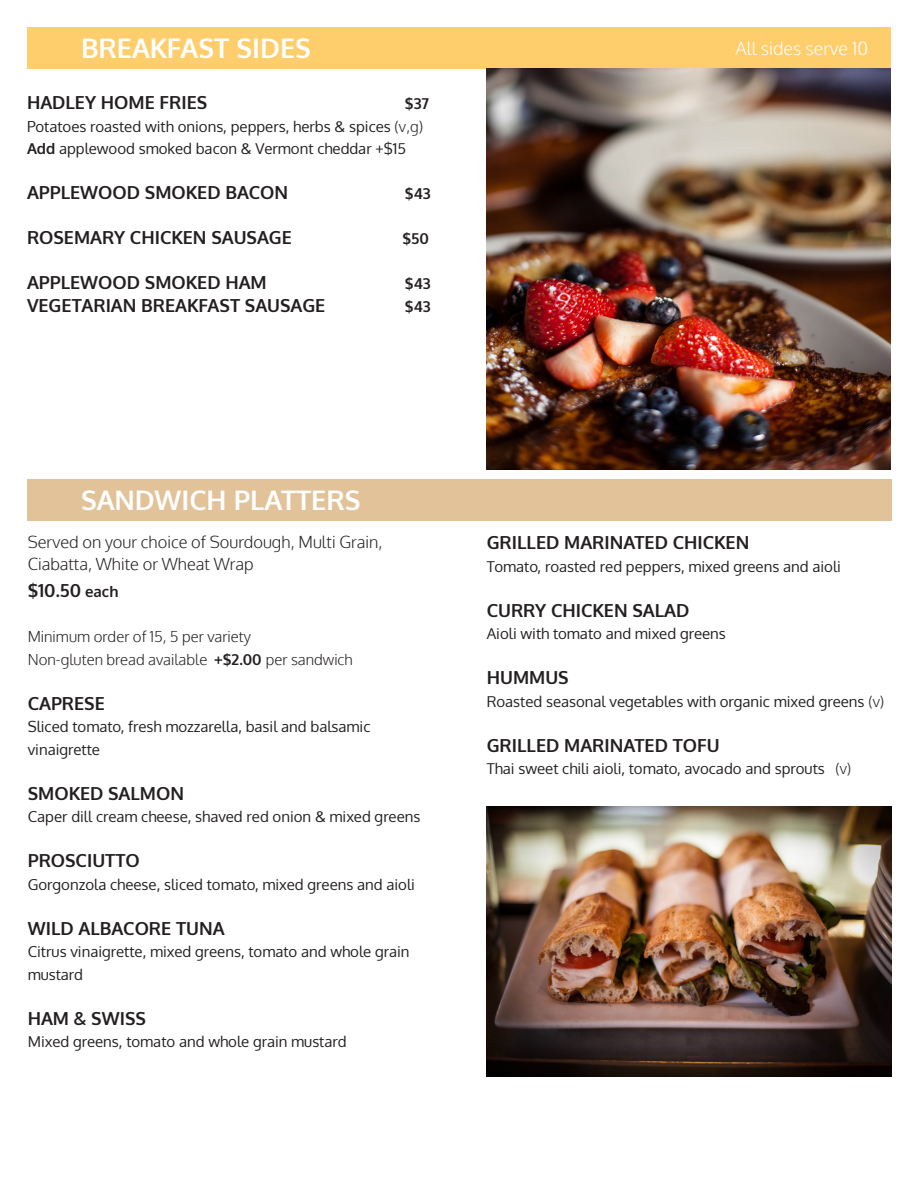
<style>
.page{position:relative;width:918px;height:1188px;background:#fff}
.page>*{position:absolute;margin:0;border:0;box-sizing:border-box;transform-origin:0 0}
.t1{font:700 27px "Oxygen";color:#fff}
.t2{font:700 18px "Oxygen";color:#231f20}
.t3{font:300 18px "Oxygen";color:#fff}
.t4{font:300 16.5px "Oxygen";color:#231f20}
.t5{font:15px/22.5px "Oxygen";color:#231f20}
.t6{font:300 15px "Oxygen";color:#231f20}
.t7{font:700 15px "Oxygen";color:#231f20}
.s1{font-weight:300}
.s2{font-weight:700}
.s3{font-size:15px}
</style>
<div class="page">
<div style="left:27px;top:27px;width:864px;height:41px;background:#fecd6c"></div>
<div style="left:27px;top:479px;width:865px;height:41px;background:#e2c298"></div>
<img style="left:486px;top:68px;width:405px;height:402px">
<img style="left:487px;top:807px;width:405px;height:269px">
<p class="t1" style="left:81px;top:31px;width:231px">BREAKFAST SIDES</p>
<p class="t2" style="left:27px;top:92px;width:182px">HADLEY HOME FRIES</p>
<p class="t7" style="left:405px;top:94px;width:26px">$37</p>
<p class="t5" style="left:27px;top:115px;width:398px">Potatoes roasted with onions, peppers, herbs &amp; spices <span class="s1">(v,g)</span></p>
<p class="t5" style="left:27px;top:138px;width:381px"><span class="s2">Add</span> applewood smoked bacon &amp; Vermont cheddar +$15</p>
<p class="t2" style="left:27px;top:182px;width:263px">APPLEWOOD SMOKED BACON</p>
<p class="t7" style="left:405px;top:184px;width:27px">$43</p>
<p class="t2" style="left:27px;top:227px;width:266px">ROSEMARY CHICKEN SAUSAGE</p>
<p class="t7" style="left:402px;top:229px;width:28px">$50</p>
<p class="t2" style="left:27px;top:272px;width:241px">APPLEWOOD SMOKED HAM</p>
<p class="t7" style="left:405px;top:274px;width:27px">$43</p>
<p class="t2" style="left:27px;top:294px;width:300px">VEGETARIAN BREAKFAST SAUSAGE</p>
<p class="t7" style="left:405px;top:297px;width:27px">$43</p>
<p class="t3" style="left:735px;top:37px;width:134px">All sides serve 10</p>
<p class="t1" style="left:81px;top:483px;width:281px">SANDWICH PLATTERS</p>
<p class="t4" style="left:28px;top:532px;width:356px">Served on your choice of Sourdough, Multi Grain,</p>
<p class="t4" style="left:28px;top:554px;width:227px">Ciabatta, White or Wheat Wrap</p>
<p class="t2" style="left:28px;top:580px;width:92px">$10.50 <span class="s3">each</span></p>
<p class="t6" style="left:28px;top:628px;width:225px">Minimum order of 15, 5 per variety</p>
<p class="t6" style="left:28px;top:650px;width:327px">Non-gluten bread available <span class="s2">+$2.00</span> per sandwich</p>
<p class="t2" style="left:28px;top:692px;width:79px">CAPRESE</p>
<p class="t5" style="left:28px;top:716px;width:344px">Sliced tomato, fresh mozzarella, basil and balsamic</p>
<p class="t5" style="left:28px;top:738px;width:74px">vinaigrette</p>
<p class="t2" style="left:28px;top:782px;width:158px">SMOKED SALMON</p>
<p class="t5" style="left:28px;top:806px;width:394px">Caper dill cream cheese, shaved red onion &amp; mixed greens</p>
<p class="t2" style="left:28px;top:850px;width:114px">PROSCIUTTO</p>
<p class="t5" style="left:28px;top:873px;width:389px">Gorgonzola cheese, sliced tomato, mixed greens and aioli</p>
<p class="t2" style="left:28px;top:917px;width:198px">WILD ALBACORE TUNA</p>
<p class="t5" style="left:28px;top:941px;width:383px">Citrus vinaigrette, mixed greens, tomato and whole grain mustard</p>
<p class="t2" style="left:28px;top:1007px;width:120px">HAM &amp; SWISS</p>
<p class="t5" style="left:28px;top:1031px;width:320px">Mixed greens, tomato and whole grain mustard</p>
<p class="t2" style="left:487px;top:532px;width:264px">GRILLED MARINATED CHICKEN</p>
<p class="t5" style="left:487px;top:555px;width:356px">Tomato, roasted red peppers, mixed greens and aioli</p>
<p class="t2" style="left:487px;top:599px;width:204px">CURRY CHICKEN SALAD</p>
<p class="t5" style="left:487px;top:623px;width:241px">Aioli with tomato and mixed greens</p>
<p class="t2" style="left:487px;top:667px;width:83px">HUMMUS</p>
<p class="t5" style="left:487px;top:690px;width:399px">Roasted seasonal vegetables with organic mixed greens <span class="s1">(v)</span></p>
<p class="t2" style="left:487px;top:734px;width:235px">GRILLED MARINATED TOFU</p>
<p class="t5" style="left:487px;top:758px;width:366px">Thai sweet chili aioli, tomato, avocado and sprouts <span class="s1">(v)</span></p>
</div>
